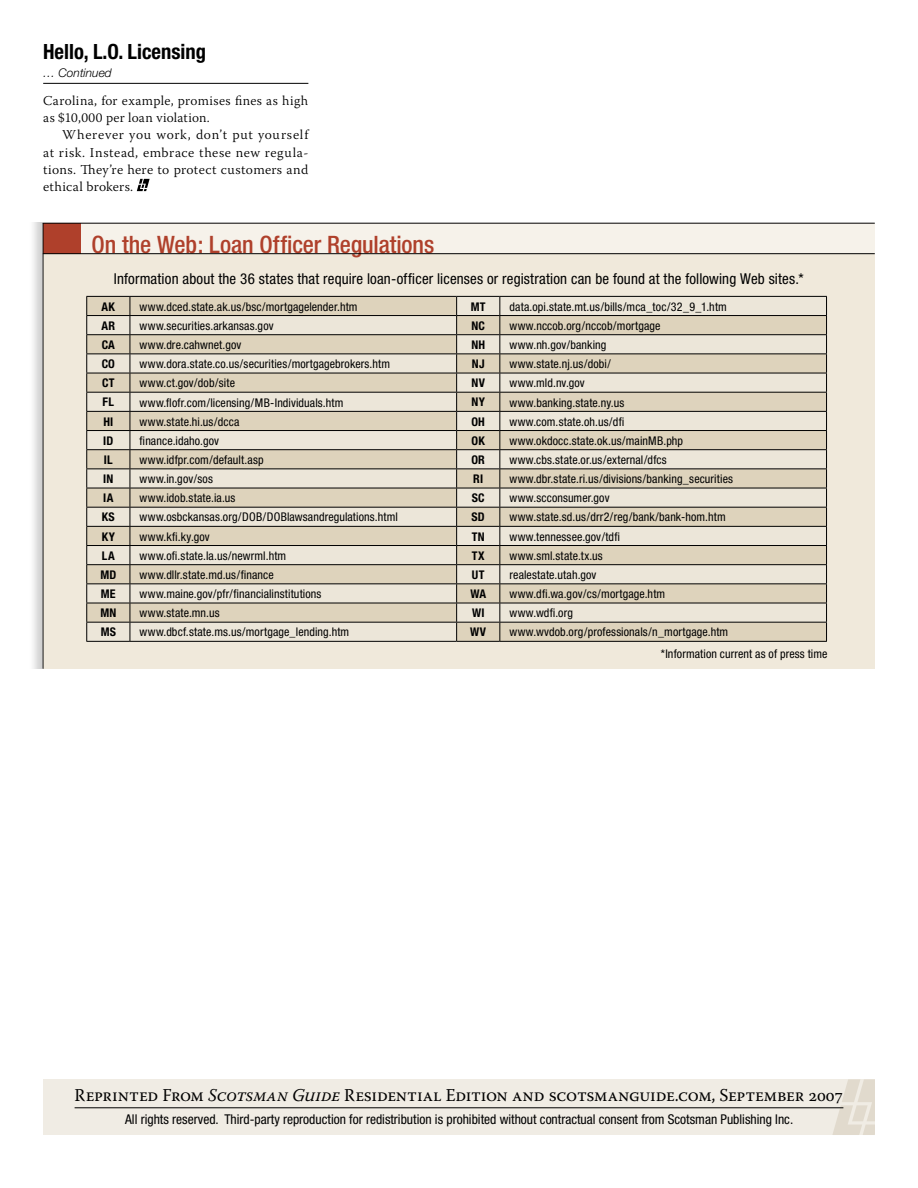
<style>
.page{position:relative;width:918px;height:1188px;background:#fff}
.page>*{position:absolute;margin:0;border:0;box-sizing:border-box;transform-origin:0 0}
.t1{font:500 condensed 24px "Helvetica Neue";letter-spacing:-.005em;color:#af402b}
.t2{font:700 condensed 21px "Helvetica Neue";color:#000}
.t3{font:18px "Warnock Pro";letter-spacing:-.01em;color:#000}
.t4{font:condensed 15px "Helvetica Neue";letter-spacing:.01em;color:#000}
.t5{font:300 13.5px/17.2px "Warnock Pro";letter-spacing:.03em;color:#000}
.t6{font:condensed 13.5px "Helvetica Neue";color:#000}
.t7{font:condensed 12px "Helvetica Neue";letter-spacing:.01em;color:#000}
.t8{font:700 condensed 12px "Helvetica Neue";letter-spacing:.02em;color:#000}
.t9{font:condensed 12px "Helvetica Neue";letter-spacing:.03em;color:#000}
.t10{font:italic 300 12px "Helvetica Neue";color:#000}
.s1{font-style:italic}
</style>
<div class="page">
<div style="left:43px;top:1079px;width:832px;height:56px;background:#f0ece4"></div>
<svg style="left:832px;top:1079px;width:43px;height:56px"></svg>
<hr style="left:75px;top:1107px;width:768px;height:1px;background:#000">
<hr style="left:43px;top:83px;width:265px;height:1px;background:#000">
<div style="left:43px;top:223px;width:832px;height:446px;background:#f0e9db"></div>
<div style="left:43px;top:223px;width:832px;height:31px;background:#f6f2ea"></div>
<div style="left:29px;top:223px;width:14px;height:446px;background:#000;opacity:.2"></div>
<div style="left:43px;top:223px;width:38px;height:31px;background:#af402b"></div>
<hr style="left:43px;top:253px;width:832px;height:1px;background:#000">
<hr style="left:43px;top:223px;width:832px;height:1px;background:#000">
<hr style="left:43px;top:223px;width:1px;height:446px;background:#000">
<svg style="left:87px;top:297px;width:369px;height:344px;fill:#ded3bc"></svg>
<hr style="left:86px;top:296px;width:44px;height:1px;background:#000">
<hr style="left:130px;top:296px;width:327px;height:1px;background:#000">
<hr style="left:457px;top:296px;width:43px;height:1px;background:#000">
<hr style="left:500px;top:296px;width:327px;height:1px;background:#000">
<hr style="left:86px;top:315px;width:44px;height:1px;background:#000">
<hr style="left:130px;top:315px;width:327px;height:1px;background:#000">
<hr style="left:86px;top:334px;width:44px;height:1px;background:#000">
<hr style="left:130px;top:334px;width:327px;height:1px;background:#000">
<hr style="left:86px;top:353px;width:44px;height:1px;background:#000">
<hr style="left:130px;top:353px;width:327px;height:1px;background:#000">
<hr style="left:86px;top:373px;width:44px;height:1px;background:#000">
<hr style="left:130px;top:373px;width:327px;height:1px;background:#000">
<hr style="left:86px;top:392px;width:44px;height:1px;background:#000">
<hr style="left:130px;top:392px;width:327px;height:1px;background:#000">
<hr style="left:86px;top:411px;width:44px;height:1px;background:#000">
<hr style="left:130px;top:411px;width:327px;height:1px;background:#000">
<hr style="left:86px;top:430px;width:44px;height:1px;background:#000">
<hr style="left:130px;top:430px;width:327px;height:1px;background:#000">
<hr style="left:86px;top:449px;width:44px;height:1px;background:#000">
<hr style="left:130px;top:449px;width:327px;height:1px;background:#000">
<hr style="left:86px;top:468px;width:44px;height:1px;background:#000">
<hr style="left:130px;top:468px;width:327px;height:1px;background:#000">
<hr style="left:86px;top:488px;width:44px;height:1px;background:#000">
<hr style="left:130px;top:488px;width:327px;height:1px;background:#000">
<hr style="left:86px;top:507px;width:44px;height:1px;background:#000">
<hr style="left:130px;top:507px;width:327px;height:1px;background:#000">
<hr style="left:86px;top:526px;width:44px;height:1px;background:#000">
<hr style="left:130px;top:526px;width:327px;height:1px;background:#000">
<hr style="left:86px;top:545px;width:44px;height:1px;background:#000">
<hr style="left:130px;top:545px;width:327px;height:1px;background:#000">
<hr style="left:86px;top:564px;width:44px;height:1px;background:#000">
<hr style="left:130px;top:564px;width:327px;height:1px;background:#000">
<hr style="left:86px;top:583px;width:44px;height:1px;background:#000">
<hr style="left:130px;top:583px;width:327px;height:1px;background:#000">
<hr style="left:86px;top:603px;width:44px;height:1px;background:#000">
<hr style="left:130px;top:603px;width:327px;height:1px;background:#000">
<hr style="left:86px;top:622px;width:44px;height:1px;background:#000">
<svg style="left:86px;top:297px;width:1px;height:344px"></svg>
<hr style="left:130px;top:622px;width:327px;height:1px;background:#000">
<svg style="left:130px;top:297px;width:1px;height:344px"></svg>
<svg style="left:456px;top:297px;width:371px;height:344px"></svg>
<hr style="left:86px;top:641px;width:44px;height:1px;background:#000">
<hr style="left:130px;top:641px;width:327px;height:1px;background:#000">
<hr style="left:457px;top:641px;width:43px;height:1px;background:#000">
<hr style="left:500px;top:641px;width:327px;height:1px;background:#000">
<svg style="left:137px;top:179px;width:13px;height:12px"></svg>
<h2 class="t2" style="left:43px;top:39px;width:164px">Hello, L.O. Licensing</h2>
<p class="t10" style="left:43px;top:66px;width:70px">… Continued</p>
<p class="t5" style="left:43px;top:92px;width:267px">Carolina, for example, promises fines as high as $10,000 per loan violation.</p>
<p class="t5" style="left:43px;top:126px;width:268px;text-align:justify;text-indent:19px">Wherever you work, don’t put yourself at risk. Instead, embrace these new regula&shy;tions. They’re here to protect customers and ethical brokers.</p>
<h1 class="t1" style="left:92px;top:231px;width:344px">On the Web: Loan Officer Regulations</h1>
<p class="t4" style="left:114px;top:270px;width:692px">Information about the 36 states that require loan-officer licenses or registration can be found at the following Web sites.*</p>
<p class="t8" style="left:102px;top:299px;width:15px">AK</p>
<p class="t7" style="left:140px;top:300px;width:219px">www.dced.state.ak.us/bsc/mortgagelender.htm</p>
<p class="t8" style="left:471px;top:299px;width:16px">MT</p>
<p class="t7" style="left:510px;top:300px;width:219px">data.opi.state.mt.us/bills/mca_toc/32_9_1.htm</p>
<p class="t8" style="left:102px;top:318px;width:15px">AR</p>
<p class="t7" style="left:140px;top:319px;width:135px">www.securities.arkansas.gov</p>
<p class="t8" style="left:471px;top:318px;width:15px">NC</p>
<p class="t7" style="left:510px;top:319px;width:152px">www.nccob.org/nccob/mortgage</p>
<p class="t8" style="left:102px;top:337px;width:15px">CA</p>
<p class="t7" style="left:140px;top:338px;width:103px">www.dre.cahwnet.gov</p>
<p class="t8" style="left:471px;top:337px;width:15px">NH</p>
<p class="t7" style="left:510px;top:338px;width:98px">www.nh.gov/banking</p>
<p class="t8" style="left:102px;top:357px;width:15px">CO</p>
<p class="t7" style="left:140px;top:357px;width:252px">www.dora.state.co.us/securities/mortgagebrokers.htm</p>
<p class="t8" style="left:472px;top:357px;width:14px">NJ</p>
<p class="t7" style="left:510px;top:357px;width:103px">www.state.nj.us/dobi/</p>
<p class="t8" style="left:102px;top:376px;width:14px">CT</p>
<p class="t7" style="left:140px;top:376px;width:97px">www.ct.gov/dob/site</p>
<p class="t8" style="left:472px;top:376px;width:15px">NV</p>
<p class="t7" style="left:510px;top:376px;width:77px">www.mld.nv.gov</p>
<p class="t8" style="left:103px;top:395px;width:13px">FL</p>
<p class="t7" style="left:140px;top:395px;width:205px">www.flofr.com/licensing/MB-Individuals.htm</p>
<p class="t8" style="left:472px;top:395px;width:15px">NY</p>
<p class="t7" style="left:510px;top:395px;width:116px">www.banking.state.ny.us</p>
<p class="t8" style="left:103px;top:414px;width:11px">HI</p>
<p class="t7" style="left:140px;top:414px;width:101px">www.state.hi.us/dcca</p>
<p class="t8" style="left:471px;top:414px;width:15px">OH</p>
<p class="t7" style="left:510px;top:414px;width:116px">www.com.state.oh.us/dfi</p>
<p class="t8" style="left:103px;top:433px;width:12px">ID</p>
<p class="t7" style="left:140px;top:434px;width:81px">finance.idaho.gov</p>
<p class="t8" style="left:472px;top:433px;width:15px">OK</p>
<p class="t7" style="left:510px;top:434px;width:175px">www.okdocc.state.ok.us/mainMB.php</p>
<p class="t8" style="left:104px;top:452px;width:10px">IL</p>
<p class="t7" style="left:140px;top:453px;width:125px">www.idfpr.com/default.asp</p>
<p class="t8" style="left:471px;top:452px;width:15px">OR</p>
<p class="t7" style="left:510px;top:453px;width:159px">www.cbs.state.or.us/external/dfcs</p>
<p class="t8" style="left:103px;top:472px;width:12px">IN</p>
<p class="t7" style="left:140px;top:472px;width:75px">www.in.gov/sos</p>
<p class="t8" style="left:473px;top:472px;width:11px">RI</p>
<p class="t7" style="left:510px;top:472px;width:225px">www.dbr.state.ri.us/divisions/banking_securities</p>
<p class="t8" style="left:103px;top:491px;width:12px">IA</p>
<p class="t7" style="left:140px;top:491px;width:97px">www.idob.state.ia.us</p>
<p class="t8" style="left:472px;top:491px;width:14px">SC</p>
<p class="t7" style="left:510px;top:491px;width:102px">www.scconsumer.gov</p>
<p class="t8" style="left:102px;top:510px;width:14px">KS</p>
<p class="t7" style="left:140px;top:510px;width:260px">www.osbckansas.org/DOB/DOBlawsandregulations.html</p>
<p class="t8" style="left:472px;top:510px;width:15px">SD</p>
<p class="t7" style="left:510px;top:510px;width:218px">www.state.sd.us/drr2/reg/bank/bank-hom.htm</p>
<p class="t8" style="left:102px;top:529px;width:15px">KY</p>
<p class="t9" style="left:140px;top:529px;width:72px">www.kfi.ky.gov</p>
<p class="t8" style="left:472px;top:529px;width:14px">TN</p>
<p class="t7" style="left:510px;top:529px;width:112px">www.tennessee.gov/tdfi</p>
<p class="t8" style="left:102px;top:548px;width:14px">LA</p>
<p class="t7" style="left:140px;top:549px;width:148px">www.ofi.state.la.us/newrml.htm</p>
<p class="t8" style="left:472px;top:548px;width:14px">TX</p>
<p class="t7" style="left:510px;top:549px;width:95px">www.sml.state.tx.us</p>
<p class="t8" style="left:100px;top:567px;width:17px">MD</p>
<p class="t7" style="left:140px;top:568px;width:136px">www.dllr.state.md.us/finance</p>
<p class="t8" style="left:472px;top:567px;width:14px">UT</p>
<p class="t7" style="left:510px;top:568px;width:88px">realestate.utah.gov</p>
<p class="t8" style="left:101px;top:587px;width:16px">ME</p>
<p class="t7" style="left:140px;top:587px;width:183px">www.maine.gov/pfr/financialinstitutions</p>
<p class="t8" style="left:470px;top:587px;width:17px">WA</p>
<p class="t7" style="left:510px;top:587px;width:157px">www.dfi.wa.gov/cs/mortgage.htm</p>
<p class="t8" style="left:100px;top:606px;width:17px">MN</p>
<p class="t7" style="left:140px;top:606px;width:82px">www.state.mn.us</p>
<p class="t8" style="left:472px;top:606px;width:14px">WI</p>
<p class="t7" style="left:510px;top:606px;width:65px">www.wdfi.org</p>
<p class="t8" style="left:101px;top:625px;width:17px">MS</p>
<p class="t7" style="left:140px;top:625px;width:211px">www.dbcf.state.ms.us/mortgage_lending.htm</p>
<p class="t8" style="left:470px;top:625px;width:17px">WV</p>
<p class="t7" style="left:510px;top:625px;width:220px">www.wvdob.org/professionals/n_mortgage.htm</p>
<p class="t7" style="left:661px;top:647px;width:168px">*Information current as of press time</p>
<h3 class="t3" style="left:75px;top:1085px;width:770px">Reprinted From <span class="s1">Scotsman Guide</span> Residential Edition and scotsmanguide.com, September 2007</h3>
<p class="t6" style="left:125px;top:1112px;width:670px">All rights reserved. Third-party reproduction for redistribution is prohibited without contractual consent from Scotsman Publishing Inc.</p>
</div>
